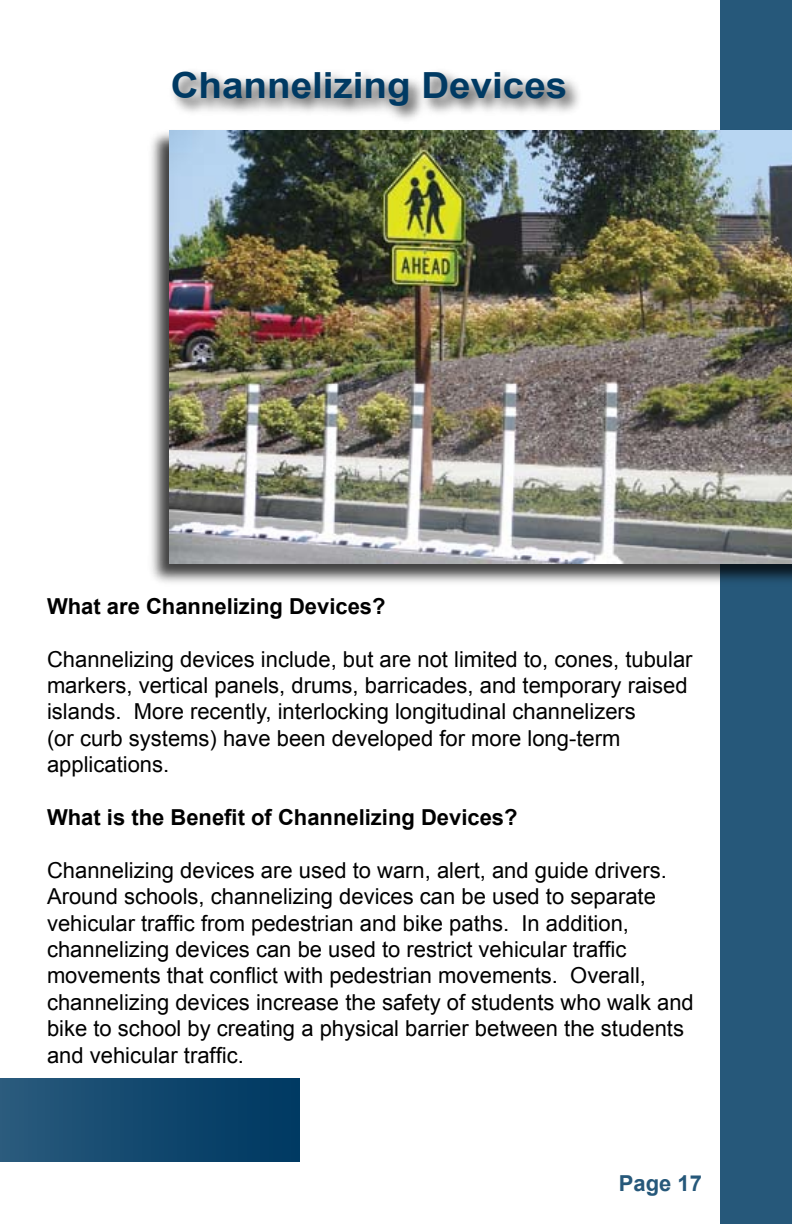
<style>
.page{position:relative;width:792px;height:1224px;background:#fff}
.page>*{position:absolute;margin:0;border:0;box-sizing:border-box;transform-origin:0 0}
.t1{font:700 36px "Arial";color:#003a63;scale:1.07 1}
.t2{font:22px/26.4px "Arial";color:#000}
.t3{font:700 22px "Arial";color:#000}
.t4{font:700 22px "Arial";color:#26587a}
</style>
<div class="page">
<div style="left:720px;top:0;width:72px;height:1224px;background:#26587a"></div>
<div style="left:0;top:1078px;width:299px;height:84px;background:linear-gradient(to right,#295a7c,#003761)"></div>
<div style="left:167px;top:66px;width:418px;height:59px;background:#000;opacity:.75"></div>
<div style="left:147px;top:129px;width:645px;height:458px;background:#000;opacity:.75"></div>
<img style="left:170px;top:130px;width:622px;height:433px">
<h1 class="t1" style="left:171px;top:62px;width:372px">Channelizing Devices</h1>
<p class="t3" style="left:47px;top:592px;width:340px">What are Channelizing Devices?</p>
<p class="t2" style="left:47px;top:646px;width:647px">Channelizing devices include, but are not limited to, cones, tubular markers, vertical panels, drums, barricades, and temporary raised islands. More recently, interlocking longitudinal channelizers<br>(or curb systems) have been developed for more long-term applications.</p>
<p class="t3" style="left:47px;top:803px;width:472px">What is the Benefit of Channelizing Devices?</p>
<p class="t2" style="left:47px;top:857px;width:648px">Channelizing devices are used to warn, alert, and guide drivers.<br>Around schools, channelizing devices can be used to separate vehicular traffic from pedestrian and bike paths. In addition, channelizing devices can be used to restrict vehicular traffic movements that conflict with pedestrian movements. Overall, channelizing devices increase the safety of students who walk and bike to school by creating a physical barrier between the students and vehicular traffic.</p>
<p class="t4" style="left:619px;top:1168px;width:83px">Page 17</p>
</div>
